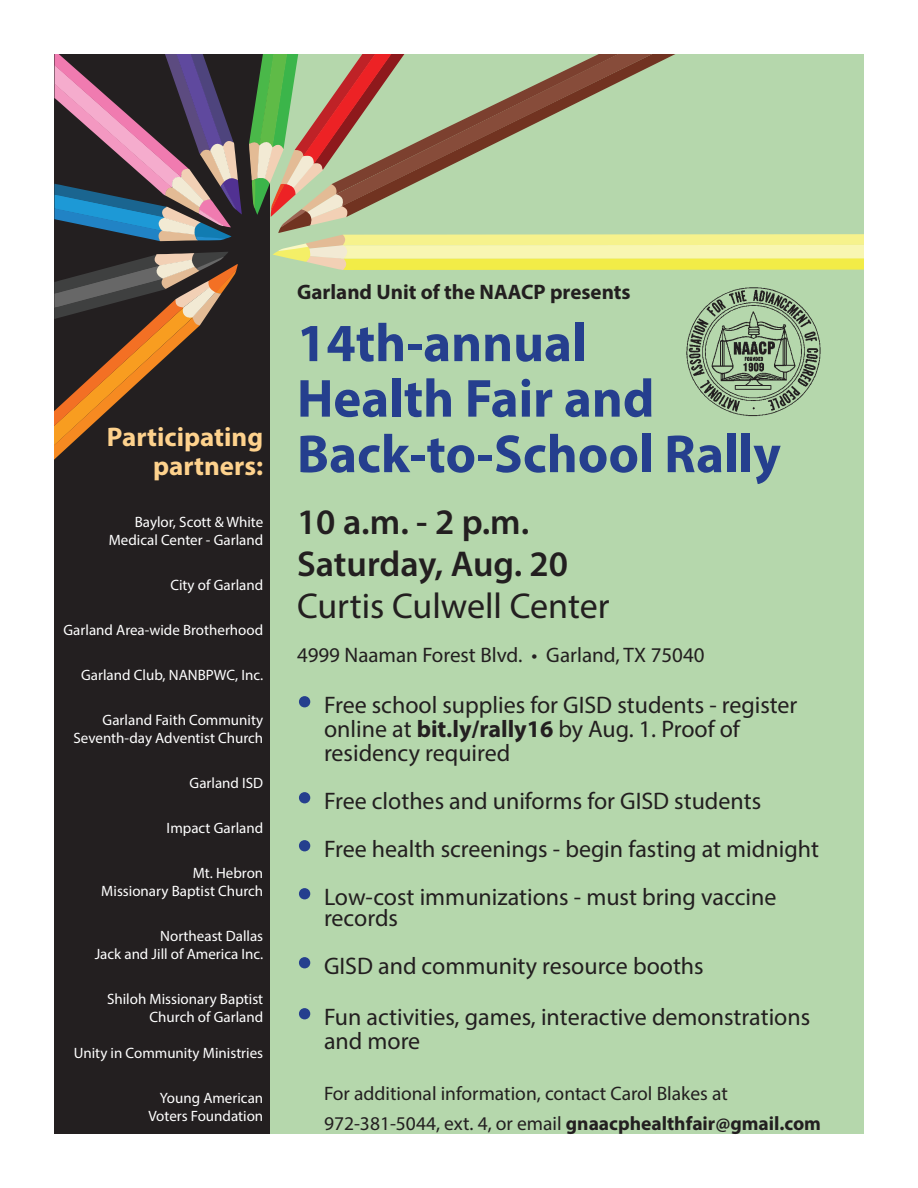
<style>
.page{position:relative;width:918px;height:1188px;background:#fff}
.page>*{position:absolute;margin:0;border:0;box-sizing:border-box;transform-origin:0 0}
.t1{font:700 54px/55.5px "Myriad Pro";color:#253f8e}
.t2{font:600 36px/42px "Myriad Pro";color:#231f20}
.t3{font:36px "Myriad Pro";color:#231f20}
.t4{font:700 27px/30px "Myriad Pro";color:#fed28d;text-align:right}
.t5{font:24px/24px "Myriad Pro";color:#231f20}
.t6{font:21px "Myriad Pro";color:#231f20}
.t7{font:700 21px "Myriad Pro";color:#231f20}
.t8{font:19.5px/30px "Myriad Pro";color:#231f20}
.t9{font:15px/18px "Myriad Pro";color:#fff;text-align:right}
.s1{font-size:54px;color:#253f8e}
.s2{font-weight:700}
</style>
<div class="page">
<div style="left:54px;top:54px;width:810px;height:1080px;background:#b5d7ac"></div>
<div style="left:54px;top:54px;width:216px;height:1080px;background:#231f20"></div>
<svg style="left:54px;top:252px;width:184px;height:208px"></svg>
<svg style="left:54px;top:54px;width:188px;height:187px"></svg>
<svg style="left:249px;top:54px;width:615px;height:216px"></svg>
<img style="left:686px;top:288px;width:135px;height:129px">
<h3 class="t4" style="left:107px;top:421px;width:158px">Participating partners:</h3>
<p class="t9" style="left:109px;top:513px;width:156px">Baylor, Scott &amp; White<br>Medical Center - Garland</p>
<p class="t9" style="left:170px;top:576px;width:94px">City of Garland</p>
<p class="t9" style="left:63px;top:621px;width:201px">Garland Area-wide Brotherhood</p>
<p class="t9" style="left:81px;top:666px;width:184px">Garland Club, NANBPWC, Inc.</p>
<p class="t9" style="left:73px;top:711px;width:191px">Garland Faith Community<br>Seventh-day Adventist Church</p>
<p class="t9" style="left:190px;top:774px;width:75px">Garland ISD</p>
<p class="t9" style="left:167px;top:819px;width:98px">Impact Garland</p>
<p class="t9" style="left:101px;top:864px;width:163px">Mt. Hebron<br>Missionary Baptist Church</p>
<p class="t9" style="left:95px;top:927px;width:170px">Northeast Dallas<br>Jack and Jill of America Inc.</p>
<p class="t9" style="left:107px;top:990px;width:158px">Shiloh Missionary Baptist<br>Church of Garland</p>
<p class="t9" style="left:74px;top:1044px;width:191px">Unity in Community Ministries</p>
<p class="t9" style="left:148px;top:1089px;width:116px">Young American<br>Voters Foundation</p>
<h3 class="t7" style="left:297px;top:278px;width:335px">Garland Unit of the NAACP presents</h3>
<h1 class="t1" style="left:297px;top:313px;width:485px">14th-annual<br>Health Fair and<br>Back-to-School Rally</h1>
<h2 class="t2" style="left:297px;top:500px;width:273px">10 a.m. - 2 p.m.<br>Saturday, Aug. 20</h2>
<h2 class="t3" style="left:297px;top:584px;width:314px">Curtis Culwell Center</h2>
<h3 class="t6" style="left:297px;top:642px;width:409px">4999 Naaman Forest Blvd. • Garland, TX 75040</h3>
<h3 class="t5" style="left:324px;top:692px;width:475px;text-indent:-27px"><span class="s1">•</span> Free school supplies for GISD students - register online at <span class="s2">bit.ly/rally16</span> by Aug. 1. Proof of residency required</h3>
<h3 class="t5" style="left:297px;top:788px;width:466px"><span class="s1">•</span> Free clothes and uniforms for GISD students</h3>
<h3 class="t5" style="left:297px;top:836px;width:523px"><span class="s1">•</span> Free health screenings - begin fasting at midnight</h3>
<h3 class="t5" style="left:324px;top:886px;width:454px;line-height:21px;text-indent:-27px"><span class="s1">•</span> Low-cost immunizations - must bring vaccine records</h3>
<h3 class="t5" style="left:297px;top:953px;width:408px"><span class="s1">•</span> GISD and community resource booths</h3>
<h3 class="t5" style="left:324px;top:1004px;width:488px;text-indent:-27px"><span class="s1">•</span> Fun activities, games, interactive demonstrations and more</h3>
<h3 class="t8" style="left:324px;top:1078px;width:499px">For additional information, contact Carol Blakes at<br>972-381-5044, ext. 4, or email <span class="s2">gnaacphealthfair@gmail.com</span></h3>
</div>
